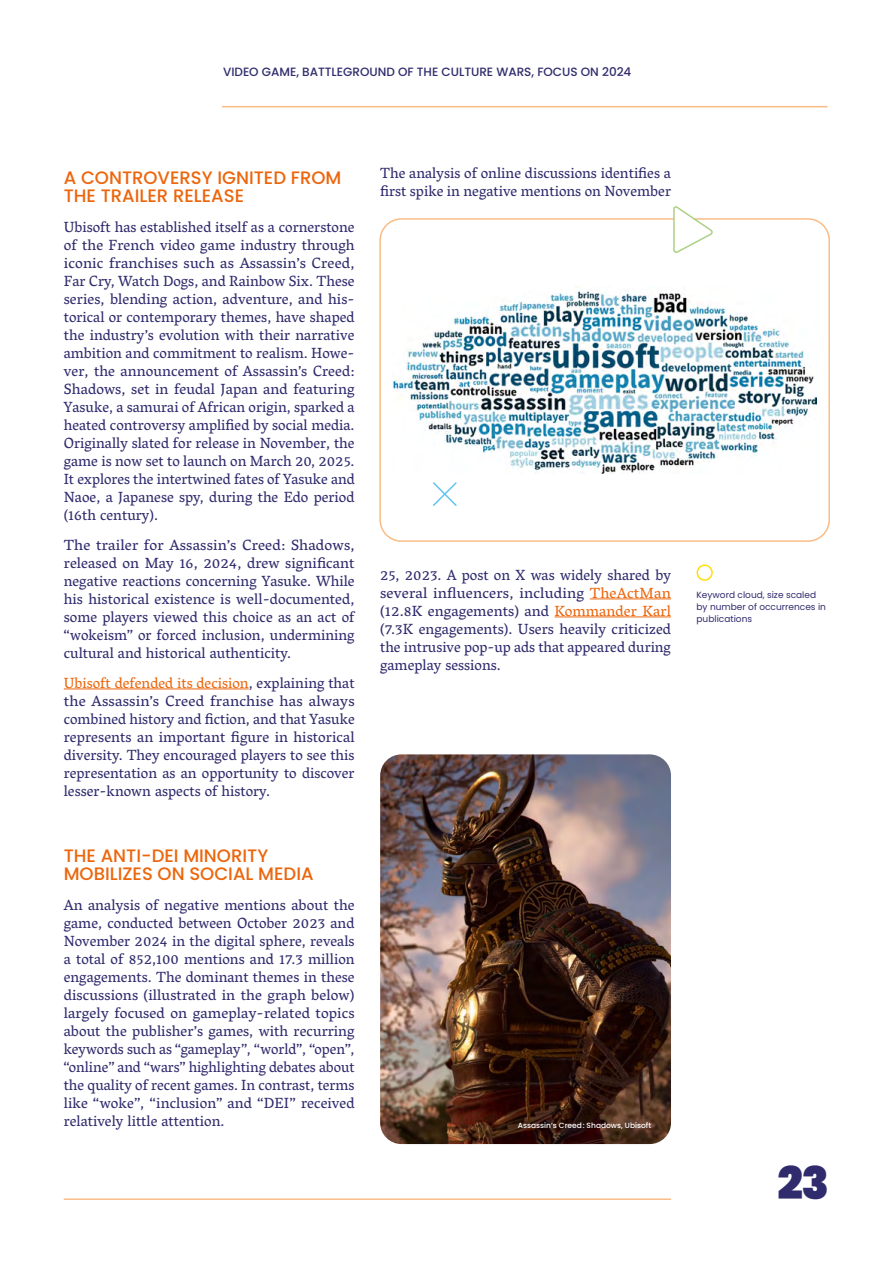
<style>
.page{position:relative;width:893px;height:1263px;background:#fff}
.page>*{position:absolute;margin:0;border:0;box-sizing:border-box;transform-origin:0 0}
.t1{font:900 45px "Poppins";color:#2f2b6d}
.t2{font:500 18px/18px "Poppins";color:#ec660d}
.t3{font:15px/18px "Vesper Libre";color:#2f2b6d;text-align:justify}
.t4{font:15px/18px "Vesper Libre";color:#2f2b6d;text-align:justify;scale:1.04 1}
.t5{font:500 12px "Poppins";color:#2f2b6d}
.t6{font:9px/12px "Poppins";color:#2f2b6d}
.t7{font:500 7.5px "Poppins";color:#fff}
.s1{color:#ec660d}
</style>
<div class="page">
<img style="left:393px;top:286px;width:423px;height:188px">
<div style="left:379px;top:218px;width:451px;height:324px;border:2px solid #f9bc86;border-radius:21px"></div>
<svg style="left:672px;top:206px;width:42px;height:47px"></svg>
<svg style="left:433px;top:482px;width:24px;height:24px"></svg>
<div style="left:696px;top:564px;width:17px;height:17px;border:2px solid #ffde0c;border-radius:50%"></div>
<img style="left:380px;top:754px;width:291px;height:390px">
<hr style="left:64px;top:1198px;width:607px;height:2px;background:#f9bc86">
<hr style="left:222px;top:106px;width:605px;height:1px;background:#f9bc86">
<hr style="left:64px;top:689px;width:185px;height:1px;background:#ec660d">
<hr style="left:590px;top:599px;width:81px;height:1px;background:#ec660d">
<hr style="left:555px;top:617px;width:116px;height:1px;background:#ec660d">
<p class="t5" style="left:223px;top:65px;width:410px">VIDEO GAME, BATTLEGROUND OF THE CULTURE WARS, FOCUS ON 2024</p>
<p class="t2" style="left:64px;top:169px;width:279px">A CONTROVERSY IGNITED FROM<br>THE TRAILER RELEASE</p>
<p class="t3" style="left:64px;top:218px;width:292px">Ubisoft has established itself as a cornerstone of the French video game industry through iconic franchises such as Assassin’s Creed, Far Cry, Watch Dogs, and Rainbow Six. These series, blending action, adventure, and his&shy;torical or contemporary themes, have shaped the industry’s evolution with their narrative ambition and commitment to realism. Howe&shy;ver, the announcement of Assassin’s Creed:<br>Shadows, set in feudal Japan and featuring Yasuke, a samurai of African origin, sparked a heated controversy amplified by social media.<br>Originally slated for release in November, the game is now set to launch on March 20, 2025.<br>It explores the intertwined fates of Yasuke and Naoe, a Japanese spy, during the Edo period (16th century).</p>
<p class="t4" style="left:64px;top:536px;width:281px">The trailer for Assassin’s Creed: Shadows, released on May 16, 2024, drew significant negative reactions concerning Yasuke. While his historical existence is well-documented, some players viewed this choice as an act of “wokeism” or forced inclusion, undermining cultural and historical authenticity.</p>
<p class="t3" style="left:64px;top:674px;width:292px"><span class="s1">Ubisoft defended its decision</span>, explaining that the Assassin’s Creed franchise has always combined history and fiction, and that Yasuke represents an important figure in historical diversity. They encouraged players to see this representation as an opportunity to discover lesser-known aspects of history.</p>
<p class="t2" style="left:64px;top:847px;width:251px">THE ANTI-DEI MINORITY<br>MOBILIZES ON SOCIAL MEDIA</p>
<p class="t3" style="left:64px;top:896px;width:292px">An analysis of negative mentions about the game, conducted between October 2023 and November 2024 in the digital sphere, reveals a total of 852,100 mentions and 17.3 million engagements. The dominant themes in these discussions (illustrated in the graph below) largely focused on gameplay-related topics about the publisher’s games, with recurring keywords such as “gameplay”, “world”, “open”, “online” and “wars” highlighting debates about the quality of recent games. In contrast, terms like “woke”, “inclusion” and “DEI” received relatively little attention.</p>
<p class="t3" style="left:380px;top:164px;width:292px">The analysis of online discussions identifies a first spike in negative mentions on November</p>
<p class="t3" style="left:380px;top:566px;width:292px">25, 2023. A post on X was widely shared by several influencers, including <span class="s1">TheActMan </span>(12.8K engagements) and <span class="s1">Kommander Karl </span>(7.3K engagements). Users heavily criticized the intrusive pop-up ads that appeared during gameplay sessions.</p>
<p class="t7" style="left:518px;top:1121px;width:135px">Assassin’s Creed: Shadows, Ubisoft</p>
<p class="t6" style="left:696px;top:589px;width:131px">Keyword cloud, size scaled by number of occurrences in publications</p>
<h1 class="t1" style="left:777px;top:1157px;width:53px">23</h1>
</div>
